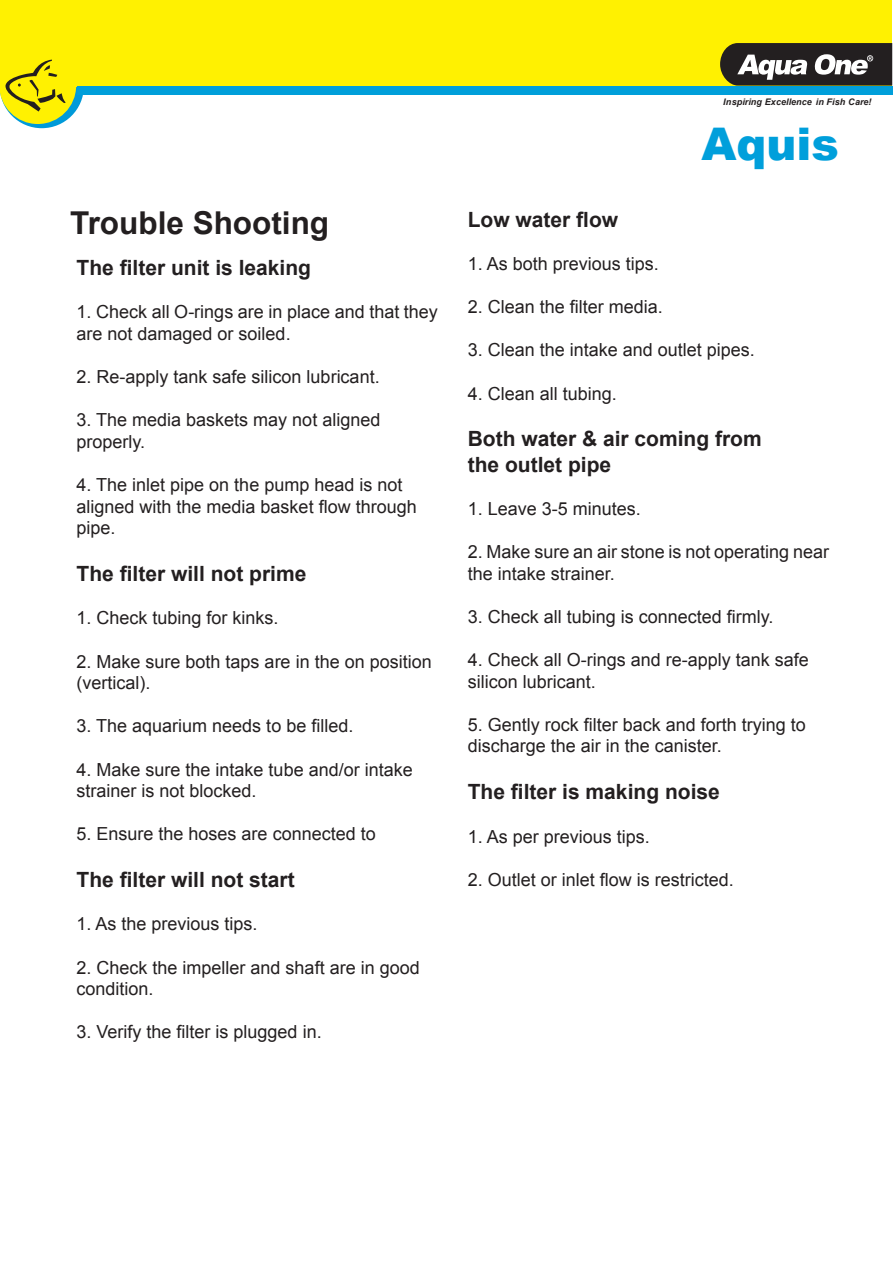
<style>
.page{position:relative;width:893px;height:1263px;background:#fff}
.page>*{position:absolute;margin:0;border:0;box-sizing:border-box;transform-origin:0 0}
.t1{font:900 45px "Arial";color:#009fdb}
.t2{font:700 31.5px "Arial";color:#231f20}
.t3{font:700 21px "Arial";color:#231f20}
.t4{font:18px "Arial";color:#231f20}
.t5{font:italic 700 9px "Arial";color:#231f20}
</style>
<div class="page">
<svg style="left:0;top:44px;width:84px;height:84px"></svg>
<div style="left:0;top:0;width:892px;height:86px;background:#fff101"></div>
<div style="left:77px;top:86px;width:816px;height:9px;background:#009fda"></div>
<svg style="left:720px;top:43px;width:172px;height:43px;background:#545049"></svg>
<div style="left:0;top:47px;width:76px;height:77px;background:#fff101;border-radius:50%"></div>
<svg style="left:2px;top:60px;width:64px;height:52px"></svg>
<p class="t2" style="left:70px;top:203px;width:261px">Trouble Shooting</p>
<p class="t3" style="left:77px;top:254px;width:236px">The filter unit is leaking</p>
<p class="t4" style="left:77px;top:300px;width:363px">1. Check all O-rings are in place and that they</p>
<p class="t4" style="left:77px;top:322px;width:216px">are not damaged or soiled.</p>
<p class="t4" style="left:77px;top:365px;width:305px">2. Re-apply tank safe silicon lubricant.</p>
<p class="t4" style="left:77px;top:408px;width:305px">3. The media baskets may not aligned</p>
<p class="t4" style="left:77px;top:430px;width:70px">properly.</p>
<p class="t4" style="left:77px;top:473px;width:327px">4. The inlet pipe on the pump head is not</p>
<p class="t4" style="left:77px;top:495px;width:342px">aligned with the media basket flow through</p>
<p class="t4" style="left:77px;top:516px;width:41px">pipe.</p>
<p class="t3" style="left:77px;top:560px;width:231px">The filter will not prime</p>
<p class="t4" style="left:77px;top:606px;width:204px">1. Check tubing for kinks.</p>
<p class="t4" style="left:77px;top:649px;width:357px">2. Make sure both taps are in the on position</p>
<p class="t4" style="left:77px;top:671px;width:75px">(vertical).</p>
<p class="t4" style="left:77px;top:714px;width:278px">3. The aquarium needs to be filled.</p>
<p class="t4" style="left:77px;top:757px;width:338px">4. Make sure the intake tube and/or intake</p>
<p class="t4" style="left:77px;top:779px;width:182px">strainer is not blocked.</p>
<p class="t4" style="left:77px;top:822px;width:301px">5. Ensure the hoses are connected to</p>
<p class="t3" style="left:77px;top:866px;width:220px">The filter will not start</p>
<p class="t4" style="left:77px;top:912px;width:183px">1. As the previous tips.</p>
<p class="t4" style="left:77px;top:955px;width:345px">2. Check the impeller and shaft are in good</p>
<p class="t4" style="left:77px;top:977px;width:79px">condition.</p>
<p class="t4" style="left:77px;top:1020px;width:247px">3. Verify the filter is plugged in.</p>
<p class="t5" style="left:723px;top:96px;width:150px">Inspiring Excellence in Fish Care!</p>
<h1 class="t1" style="left:701px;top:112px;width:139px">Aquis</h1>
<p class="t3" style="left:468px;top:206px;width:152px">Low water flow</p>
<p class="t4" style="left:468px;top:252px;width:193px">1. As both previous tips.</p>
<p class="t4" style="left:468px;top:295px;width:197px">2. Clean the filter media.</p>
<p class="t4" style="left:468px;top:338px;width:289px">3. Clean the intake and outlet pipes.</p>
<p class="t4" style="left:468px;top:381px;width:151px">4. Clean all tubing.</p>
<p class="t3" style="left:468px;top:425px;width:296px">Both water &amp; air coming from</p>
<p class="t3" style="left:468px;top:450px;width:145px">the outlet pipe</p>
<p class="t4" style="left:468px;top:497px;width:175px">1. Leave 3-5 minutes.</p>
<p class="t4" style="left:468px;top:540px;width:363px">2. Make sure an air stone is not operating near</p>
<p class="t4" style="left:468px;top:561px;width:149px">the intake strainer.</p>
<p class="t4" style="left:468px;top:605px;width:307px">3. Check all tubing is connected firmly.</p>
<p class="t4" style="left:468px;top:648px;width:343px">4. Check all O-rings and re-apply tank safe</p>
<p class="t4" style="left:468px;top:669px;width:130px">silicon lubricant.</p>
<p class="t4" style="left:468px;top:713px;width:340px">5. Gently rock filter back and forth trying to</p>
<p class="t4" style="left:468px;top:734px;width:256px">discharge the air in the canister.</p>
<p class="t3" style="left:468px;top:778px;width:254px">The filter is making noise</p>
<p class="t4" style="left:468px;top:824px;width:184px">1. As per previous tips.</p>
<p class="t4" style="left:468px;top:867px;width:268px">2. Outlet or inlet flow is restricted.</p>
</div>
